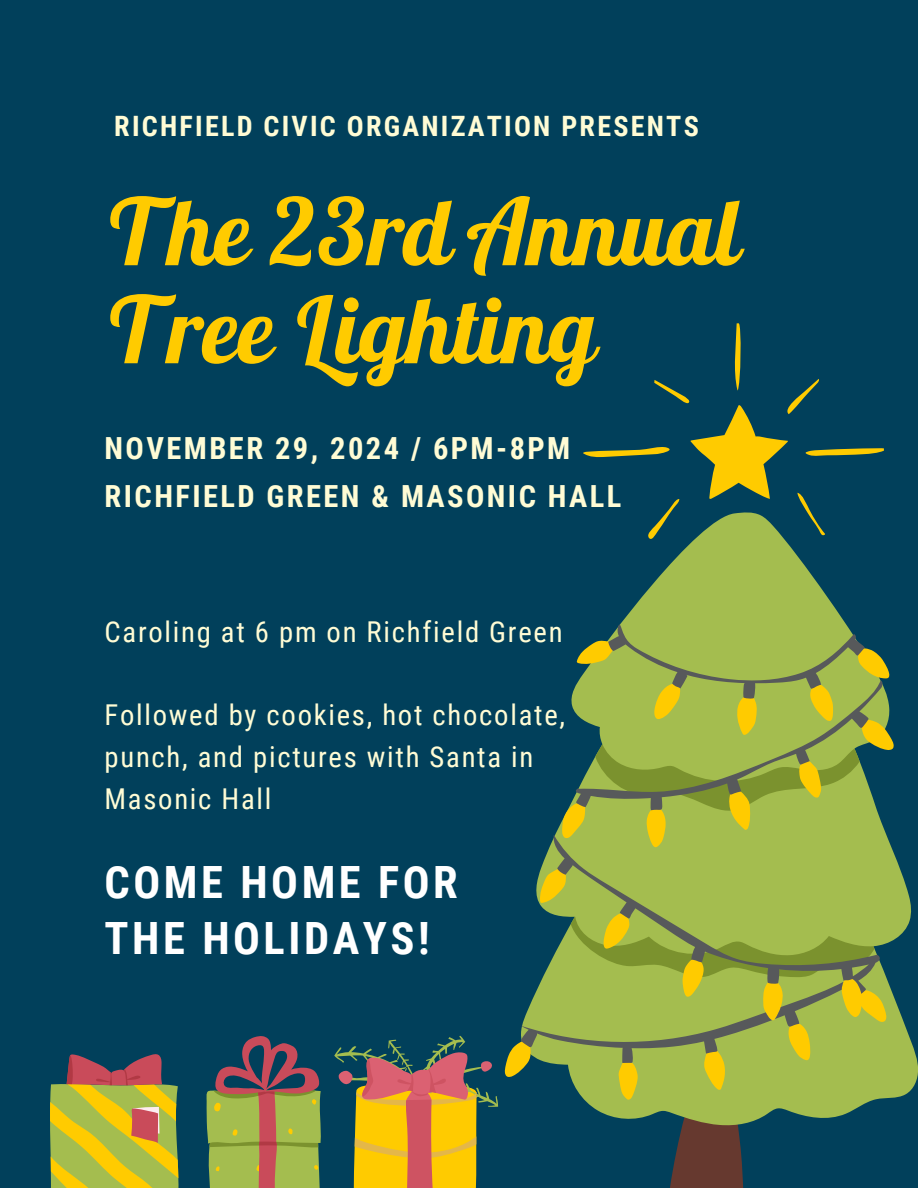
<style>
.page{position:relative;width:918px;height:1188px;background:#01405b}
.page>*{position:absolute;margin:0;border:0;box-sizing:border-box;transform-origin:0 0}
.t1{font:italic 700 92.4px/97.9px "Lobster Two";color:#ffcb00}
.t2{font:700 44.55px/56.2px "Roboto Condensed";letter-spacing:.08em;color:#fff}
.t3{font:700 30.45px/48.3px "Roboto Condensed";letter-spacing:.08em;color:#fffcd5}
.t4{font:28.65px "Roboto Condensed";letter-spacing:.06em;color:#fffcd5}
.t5{font:700 28.05px "Roboto Condensed";letter-spacing:.08em;color:#fffcd5}
</style>
<div class="page">
<svg style="left:670px;top:1126px;width:74px;height:62px;background:#5a3934"></svg>
<svg style="left:584px;top:854px;width:334px;height:272px"></svg>
<svg style="left:505px;top:323px;width:389px;height:777px"></svg>
<svg style="left:520px;top:625px;width:363px;height:438px;background:#8ca44a"></svg>
<svg style="left:206px;top:1036px;width:115px;height:152px"></svg>
<svg style="left:334px;top:1036px;width:164px;height:152px"></svg>
<svg style="left:50px;top:1054px;width:128px;height:134px;background:#b09f3e"></svg>
<h3 class="t5" style="left:114px;top:110px;width:586px">RICHFIELD CIVIC ORGANIZATION PRESENTS</h3>
<h3 class="t1" style="left:105px;top:182px;width:636px">The 23rd Annual<br>Tree Lighting</h3>
<h1 class="t3" style="left:105px;top:424px;width:518px">NOVEMBER 29, 2024 / 6PM-8PM<br>RICHFIELD GREEN &amp; MASONIC HALL</h1>
<p class="t4" style="left:105px;top:615px;width:460px">Caroling at 6 pm on Richfield Green</p>
<p class="t4" style="left:105px;top:699px;width:462px">Followed by cookies, hot chocolate,</p>
<p class="t4" style="left:105px;top:740px;width:430px">punch, and pictures with Santa in</p>
<p class="t4" style="left:105px;top:782px;width:168px">Masonic Hall</p>
<p class="t2" style="left:105px;top:855px;width:355px">COME HOME FOR<br>THE HOLIDAYS!</p>
</div>
